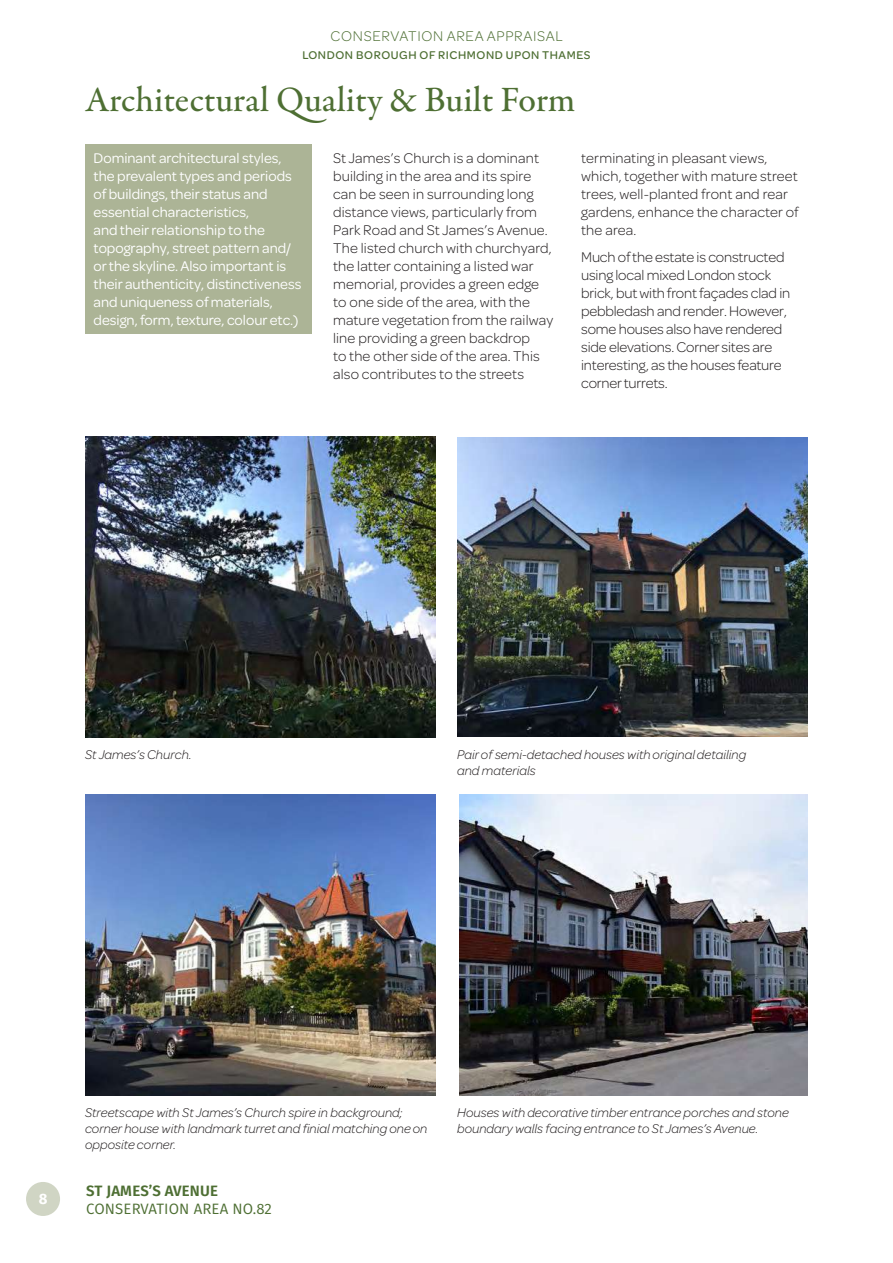
<style>
.page{position:relative;width:893px;height:1263px;background:#fff}
.page>*{position:absolute;margin:0;border:0;box-sizing:border-box;transform-origin:0 0}
.t1{font:500 36px "Garamond Premr Pro";color:#4e6f33}
.t2{font:300 15px/18px "Omnes";letter-spacing:.01em;color:#231f20}
.t3{font:15px/18px "Omnes";color:#fff}
.t4{font:300 15px/18px "Omnes";letter-spacing:-.01em;color:#231f20}
.t5{font:300 15px "Omnes";letter-spacing:.05em;color:#4e6f33}
.t6{font:15px "Fira Sans";letter-spacing:.01em;color:#4e6f33}
.t7{font:600 15px "Fira Sans";letter-spacing:.01em;color:#4e6f33}
.t8{font:700 15px "Fira Sans";color:#fff}
.t9{font:italic 300 13.5px/16.2px "Omnes";color:#231f20}
.t10{font:500 12px "Omnes";letter-spacing:.05em;color:#4e6f33}
</style>
<div class="page">
<div style="left:26px;top:1182px;width:34px;height:34px;background:#d0d5c4;border-radius:50%"></div>
<div style="left:85px;top:145px;width:227px;height:189px;background:#acb496"></div>
<img style="left:85px;top:795px;width:351px;height:300px">
<img style="left:85px;top:437px;width:351px;height:300px">
<img style="left:459px;top:795px;width:349px;height:300px">
<img style="left:457px;top:437px;width:351px;height:300px">
<p class="t5" style="left:330px;top:26px;width:234px">CONSERVATION AREA APPRAISAL</p>
<p class="t10" style="left:302px;top:46px;width:290px">LONDON BOROUGH OF RICHMOND UPON THAMES</p>
<h1 class="t1" style="left:85px;top:78px;width:492px">Architectural Quality &amp; Built Form</h1>
<p class="t3" style="left:94px;top:148px;width:209px">Dominant architectural styles, the prevalent types and periods of buildings, their status and essential characteristics,<br>and their relationship to the topography, street pattern and/ or the skyline. Also important is their authenticity, distinctiveness and uniqueness of materials, design, form, texture, colour etc.)</p>
<p class="t2" style="left:333px;top:148px;width:222px">St James’s Church is a dominant building in the area and its spire can be seen in surrounding long distance views, particularly from<br>Park Road and St James’s Avenue.<br>The listed church with churchyard, the latter containing a listed war memorial, provides a green edge to one side of the area, with the mature vegetation from the railway line providing a green backdrop<br>to the other side of the area. This also contributes to the streets</p>
<p class="t2" style="left:581px;top:148px;width:219px">terminating in pleasant views, which, together with mature street trees, well-planted front and rear gardens, enhance the character of the area.</p>
<p class="t4" style="left:581px;top:247px;width:211px">Much of the estate is constructed using local mixed London stock brick, but with front façades clad in pebbledash and render. However, some houses also have rendered side elevations. Corner sites are interesting, as the houses feature corner turrets.</p>
<p class="t9" style="left:85px;top:745px;width:108px">St James’s Church.</p>
<p class="t9" style="left:457px;top:745px;width:291px">Pair of semi-detached houses with original detailing and materials</p>
<p class="t8" style="left:39px;top:1188px;width:10px">8</p>
<p class="t9" style="left:85px;top:1103px;width:344px">Streetscape with St James’s Church spire in background; corner house with landmark turret and finial matching one on opposite corner.</p>
<p class="t7" style="left:86px;top:1180px;width:133px">ST JAMES’S AVENUE</p>
<p class="t6" style="left:86px;top:1198px;width:187px">CONSERVATION AREA NO.82</p>
<p class="t9" style="left:457px;top:1103px;width:333px">Houses with decorative timber entrance porches and stone boundary walls facing entrance to St James’s Avenue.</p>
</div>
